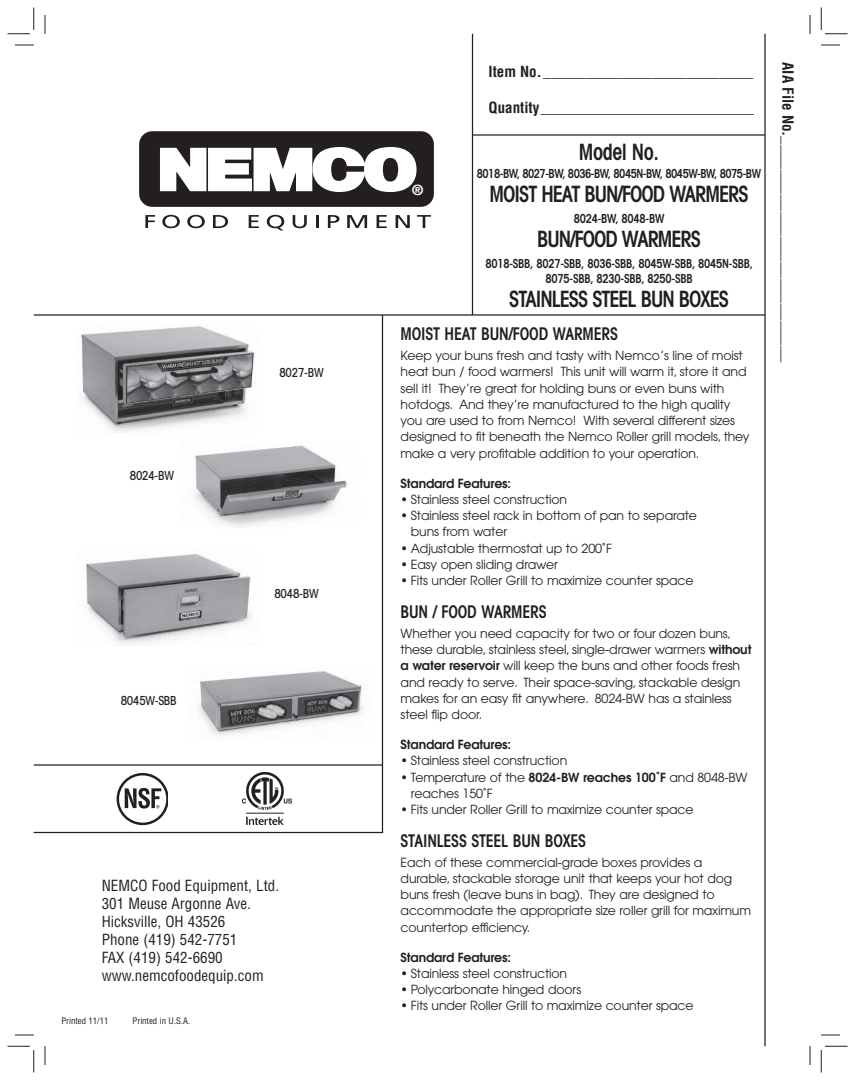
<style>
.page{position:relative;width:855px;height:1080px;background:#fff}
.page>*{position:absolute;margin:0;border:0;box-sizing:border-box;transform-origin:0 0}
.t1{font:600 condensed 22.5px "Avant Garde";letter-spacing:-.05em;color:#231f20;scale:.9 1}
.t2{font:600 condensed 17.5px "Avant Garde";letter-spacing:-.01em;color:#231f20;scale:.9 1}
.t3{font:condensed 15px/18px "Helvetica";color:#231f20}
.t4{font:15px "Helvetica";color:#231f20}
.t5{font:700 14.25px "Helvetica";color:#fff}
.t6{font:12.5px/16.2px "Avant Garde";letter-spacing:-.01em;color:#231f20}
.t7{font:600 condensed 12.5px/15px "Avant Garde";letter-spacing:-.02em;color:#231f20;text-align:center;scale:.9 1}
.t8{font:600 12.5px "Avant Garde";letter-spacing:-.01em;color:#231f20}
.t9{font:600 condensed 12.5px "Avant Garde";letter-spacing:-.045em;color:#231f20;scale:.9 1}
.t10{font:500 condensed 12.5px "Avant Garde";letter-spacing:-.02em;color:#231f20;scale:.93 1}
.t11{font:condensed 8.75px "Helvetica";color:#231f20}
.s1{font-weight:700;font-stretch:condensed}
.s2{font-weight:600}
</style>
<div class="page">
<div style="left:139px;top:131px;width:295px;height:76px;background:#231f20;border-radius:13px"></div>
<svg style="left:160px;top:147px;width:254px;height:45px"></svg>
<div style="left:379px;top:154px;width:24px;height:32px;border:4px solid #fff;border-radius:50%"></div>
<div style="left:364px;top:147px;width:53px;height:45px;border:4px solid #fff;border-radius:50%"></div>
<svg style="left:145px;top:215px;width:10px;height:13px"></svg>
<svg style="left:162px;top:215px;width:18px;height:13px"></svg>
<svg style="left:187px;top:215px;width:18px;height:13px"></svg>
<svg style="left:213px;top:215px;width:15px;height:13px"></svg>
<svg style="left:249px;top:215px;width:10px;height:13px"></svg>
<svg style="left:267px;top:215px;width:17px;height:15px"></svg>
<svg style="left:293px;top:215px;width:14px;height:13px"></svg>
<svg style="left:316px;top:215px;width:3px;height:13px"></svg>
<svg style="left:328px;top:215px;width:11px;height:13px"></svg>
<svg style="left:347px;top:215px;width:20px;height:13px"></svg>
<svg style="left:377px;top:215px;width:10px;height:13px"></svg>
<svg style="left:396px;top:215px;width:14px;height:13px"></svg>
<svg style="left:417px;top:215px;width:14px;height:13px"></svg>
<img style="left:81px;top:326px;width:174px;height:106px">
<hr style="left:764px;top:34px;width:2px;height:1012px;background:#231f20">
<hr style="left:34px;top:314px;width:731px;height:2px;background:#231f20">
<hr style="left:472px;top:34px;width:1px;height:281px;background:#231f20">
<hr style="left:472px;top:134px;width:293px;height:2px;background:#231f20">
<hr style="left:34px;top:832px;width:349px;height:1px;background:#231f20">
<hr style="left:382px;top:315px;width:1px;height:517px;background:#231f20">
<hr style="left:34px;top:764px;width:348px;height:2px;background:#231f20">
<svg style="left:117px;top:773px;width:51px;height:52px"></svg>
<img style="left:194px;top:445px;width:153px;height:82px">
<img style="left:86px;top:554px;width:165px;height:90px">
<img style="left:198px;top:671px;width:165px;height:65px">
<img style="left:242px;top:773px;width:50px;height:52px">
<svg style="left:15px;top:44px;width:19px;height:2px"></svg>
<svg style="left:821px;top:44px;width:19px;height:2px"></svg>
<svg style="left:15px;top:1034px;width:19px;height:2px"></svg>
<svg style="left:821px;top:1034px;width:19px;height:2px"></svg>
<svg style="left:44px;top:15px;width:2px;height:19px"></svg>
<svg style="left:44px;top:1046px;width:2px;height:19px"></svg>
<svg style="left:809px;top:15px;width:2px;height:19px"></svg>
<svg style="left:809px;top:1046px;width:2px;height:19px"></svg>
<svg style="left:8px;top:8px;width:27px;height:27px"></svg>
<svg style="left:8px;top:1046px;width:27px;height:26px"></svg>
<svg style="left:821px;top:8px;width:27px;height:27px"></svg>
<svg style="left:821px;top:1046px;width:27px;height:26px"></svg>
<p class="t10" style="left:130px;top:471px;width:49px">8024-BW</p>
<p class="t10" style="left:121px;top:696px;width:62px">8045W-SBB</p>
<p class="t10" style="left:279px;top:368px;width:49px">8027-BW</p>
<p class="t10" style="left:274px;top:589px;width:49px">8048-BW</p>
<p class="t3" style="left:102px;top:878px;width:179px">NEMCO Food Equipment, Ltd.<br>301 Meuse Argonne Ave.<br>Hicksville, OH 43526<br>Phone (419) 542-7751<br>FAX (419) 542-6690 www.nemcofoodequip.com</p>
<p class="t11" style="left:61px;top:1017px;width:49px">Printed 11/11</p>
<p class="t11" style="left:133px;top:1017px;width:59px">Printed in U.S.A.</p>
<p class="t4" style="left:489px;top:66px;width:267px"><span class="s1">Item No.</span>_________________________</p>
<p class="t4" style="left:489px;top:103px;width:267px"><span class="s1">Quantity</span>__________________________</p>
<h1 class="t1" style="left:579px;top:143px;width:91px">Model No.</h1>
<p class="t9" style="left:477px;top:169px;width:317px">8018-BW, 8027-BW, 8036-BW, 8045N-BW, 8045W-BW, 8075-BW</p>
<h1 class="t1" style="left:490px;top:186px;width:289px">MOIST HEAT BUN/FOOD WARMERS</h1>
<p class="t7" style="left:574px;top:212px;width:102px">8024-BW, 8048-BW</p>
<h1 class="t1" style="left:537px;top:231px;width:184px">BUN/FOOD WARMERS</h1>
<p class="t7" style="left:485px;top:257px;width:299px">8018-SBB, 8027-SBB, 8036-SBB, 8045W-SBB, 8045N-SBB,<br>8075-SBB, 8230-SBB, 8250-SBB</p>
<h1 class="t1" style="left:509px;top:290px;width:246px">STAINLESS STEEL BUN BOXES</h1>
<h2 class="t2" style="left:401px;top:327px;width:243px">MOIST HEAT BUN/FOOD WARMERS</h2>
<p class="t6" style="left:401px;top:349px;width:351px">Keep your buns fresh and tasty with Nemco’s line of moist heat bun / food warmers! This unit will warm it, store it and sell it! They’re great for holding buns or even buns with hotdogs. And they’re manufactured to the high quality you are used to from Nemco! With several different sizes designed to fit beneath the Nemco Roller grill models, they make a very profitable addition to your operation.</p>
<p class="t8" style="left:401px;top:478px;width:112px">Standard Features:</p>
<p class="t6" style="left:401px;top:492px;width:168px">• Stainless steel construction</p>
<p class="t6" style="left:411px;top:509px;width:288px;text-indent:-10px">• Stainless steel rack in bottom of pan to separate buns from water</p>
<p class="t6" style="left:401px;top:541px;width:213px">• Adjustable thermostat up to 200˚F</p>
<p class="t6" style="left:401px;top:557px;width:159px">• Easy open sliding drawer</p>
<p class="t6" style="left:401px;top:574px;width:295px">• Fits under Roller Grill to maximize counter space</p>
<h2 class="t2" style="left:401px;top:605px;width:164px">BUN / FOOD WARMERS</h2>
<p class="t6" style="left:401px;top:626px;width:352px">Whether you need capacity for two or four dozen buns, these durable, stainless steel, single-drawer warmers <span class="s2">without a water reservoir</span> will keep the buns and other foods fresh and ready to serve. Their space-saving, stackable design makes for an easy fit anywhere. 8024-BW has a stainless steel flip door.</p>
<p class="t8" style="left:401px;top:740px;width:112px">Standard Features:</p>
<p class="t6" style="left:401px;top:754px;width:168px">• Stainless steel construction</p>
<p class="t6" style="left:411px;top:770px;width:338px;text-indent:-10px">• Temperature of the <span class="s2">8024-BW reaches 100˚F</span> and 8048-BW reaches 150˚F</p>
<p class="t6" style="left:401px;top:803px;width:295px">• Fits under Roller Grill to maximize counter space</p>
<h2 class="t2" style="left:401px;top:834px;width:208px">STAINLESS STEEL BUN BOXES</h2>
<p class="t6" style="left:401px;top:855px;width:352px">Each of these commercial-grade boxes provides a durable, stackable storage unit that keeps your hot dog buns fresh (leave buns in bag). They are designed to accommodate the appropriate size roller grill for maximum countertop efficiency.</p>
<p class="t8" style="left:401px;top:952px;width:112px">Standard Features:</p>
<p class="t6" style="left:401px;top:966px;width:168px">• Stainless steel construction</p>
<p class="t6" style="left:401px;top:983px;width:182px">• Polycarbonate hinged doors</p>
<p class="t6" style="left:401px;top:999px;width:294px">• Fits under Roller Grill to maximize counter space</p>
<p class="t5" style="left:413px;top:185px;width:12px">®</p>
<p class="t4" style="left:793px;top:62px;width:302px;rotate:90deg"><span class="s1">AIA File No.</span>___________________________</p>
</div>
